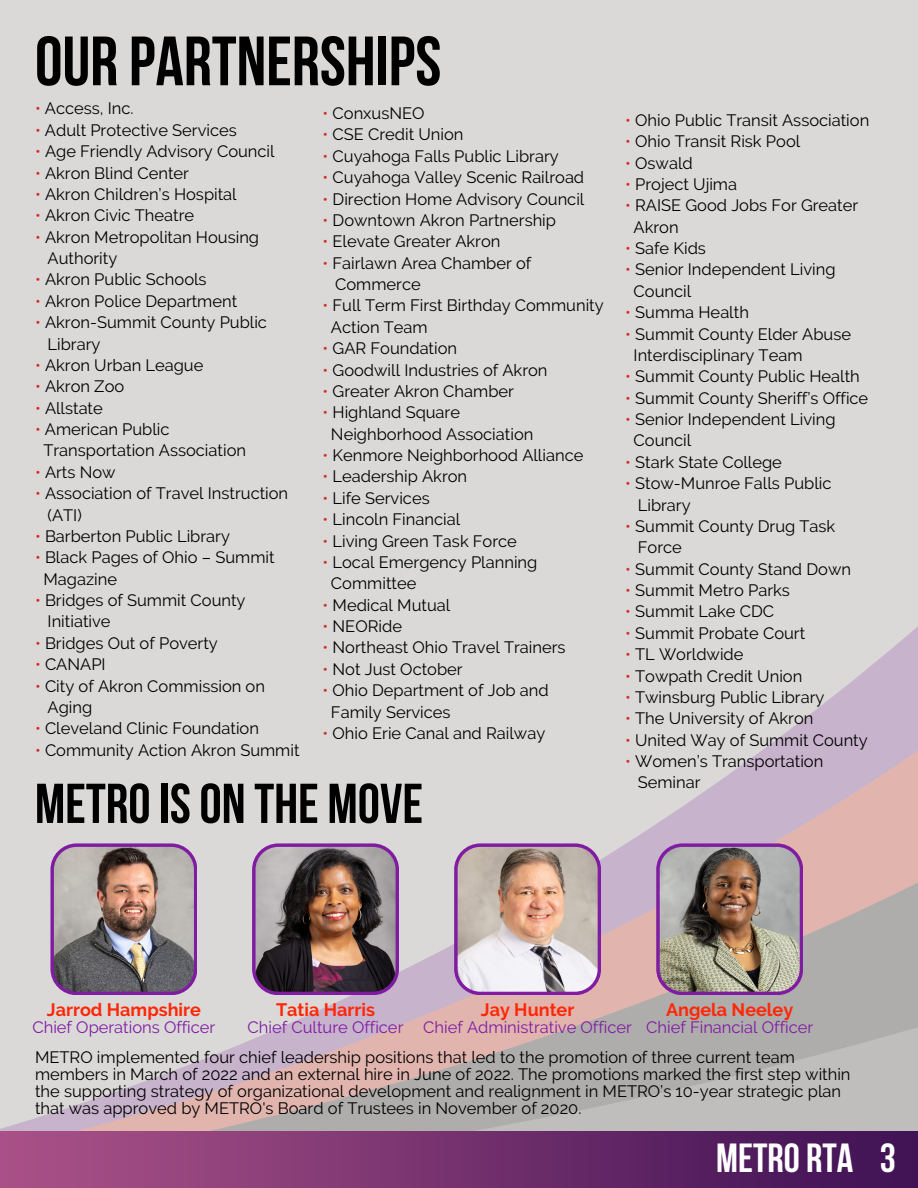
<style>
.page{position:relative;width:918px;height:1188px;background:#fff}
.page>*{position:absolute;margin:0;border:0;box-sizing:border-box;transform-origin:0 0}
.t1{font:700 69.6px "Bebas Neue";color:#000}
.t2{font:700 56.1px "Bebas Neue";color:#000}
.t3{font:700 40.5px "Bebas Neue";color:#fff}
.t4{font:700 18px "Raleway";color:#ff2706}
.t5{font:16.5px/21.3px "Raleway";color:#000}
.t6{font:16.5px "Raleway";color:#801ca2}
.s1{color:#d62f22}
</style>
<div class="page">
<div style="left:0;top:0;width:918px;height:125px;background:#dad9d8"></div>
<div style="left:0;top:125px;width:918px;height:303px;background:#dad9d8"></div>
<div style="left:0;top:428px;width:918px;height:333px;background:#dad9d8"></div>
<svg style="left:0;top:761px;width:918px;height:371px;background:#cdc2c4"></svg>
<img style="left:50px;top:843px;width:147px;height:152px">
<img style="left:656px;top:843px;width:147px;height:152px">
<img style="left:454px;top:843px;width:147px;height:152px">
<img style="left:252px;top:843px;width:147px;height:152px">
<img style="left:0;top:1132px;width:918px;height:56px">
<h1 class="t1" style="left:35px;top:33px;width:408px">OUR PARTNERSHIPS</h1>
<p class="t5" style="left:35px;top:98px;width:100px"><span class="s1">•</span> Access, Inc.</p>
<p class="t5" style="left:35px;top:119px;width:203px"><span class="s1">•</span> Adult Protective Services</p>
<p class="t5" style="left:35px;top:141px;width:241px"><span class="s1">•</span> Age Friendly Advisory Council</p>
<p class="t5" style="left:35px;top:162px;width:156px"><span class="s1">•</span> Akron Blind Center</p>
<p class="t5" style="left:35px;top:183px;width:203px"><span class="s1">•</span> Akron Children’s Hospital</p>
<p class="t5" style="left:35px;top:205px;width:161px"><span class="s1">•</span> Akron Civic Theatre</p>
<p class="t5" style="left:48px;top:226px;width:213px;text-indent:-13px"><span class="s1">•</span> Akron Metropolitan Housing<br>Authority</p>
<p class="t5" style="left:35px;top:269px;width:173px"><span class="s1">•</span> Akron Public Schools</p>
<p class="t5" style="left:35px;top:290px;width:204px"><span class="s1">•</span> Akron Police Department</p>
<p class="t5" style="left:48px;top:312px;width:221px;text-indent:-13px"><span class="s1">•</span> Akron-Summit County Public<br>Library</p>
<p class="t5" style="left:35px;top:354px;width:170px"><span class="s1">•</span> Akron Urban League</p>
<p class="t5" style="left:35px;top:376px;width:91px"><span class="s1">•</span> Akron Zoo</p>
<p class="t5" style="left:35px;top:397px;width:69px"><span class="s1">•</span> Allstate</p>
<p class="t5" style="left:43px;top:419px;width:204px;text-indent:-8px"><span class="s1">•</span> American Public<br>Transportation Association</p>
<p class="t5" style="left:35px;top:461px;width:82px"><span class="s1">•</span> Arts Now</p>
<p class="t5" style="left:48px;top:483px;width:242px;text-indent:-13px"><span class="s1">•</span> Association of Travel Instruction (ATI)</p>
<p class="t5" style="left:35px;top:525px;width:196px"><span class="s1">•</span> Barberton Public Library</p>
<p class="t5" style="left:43px;top:547px;width:233px;text-indent:-8px"><span class="s1">•</span> Black Pages of Ohio – Summit<br>Magazine</p>
<p class="t5" style="left:48px;top:590px;width:199px;text-indent:-13px"><span class="s1">•</span> Bridges of Summit County<br>Initiative</p>
<p class="t5" style="left:35px;top:632px;width:184px"><span class="s1">•</span> Bridges Out of Poverty</p>
<p class="t5" style="left:35px;top:654px;width:72px"><span class="s1">•</span> CANAPI</p>
<p class="t5" style="left:48px;top:675px;width:219px;text-indent:-13px"><span class="s1">•</span> City of Akron Commission on<br>Aging</p>
<p class="t5" style="left:35px;top:718px;width:226px"><span class="s1">•</span> Cleveland Clinic Foundation</p>
<p class="t5" style="left:35px;top:739px;width:266px"><span class="s1">•</span> Community Action Akron Summit</p>
<p class="t5" style="left:323px;top:103px;width:104px"><span class="s1">•</span> ConxusNEO</p>
<p class="t5" style="left:323px;top:124px;width:142px"><span class="s1">•</span> CSE Credit Union</p>
<p class="t5" style="left:323px;top:145px;width:238px"><span class="s1">•</span> Cuyahoga Falls Public Library</p>
<p class="t5" style="left:323px;top:167px;width:263px"><span class="s1">•</span> Cuyahoga Valley Scenic Railroad</p>
<p class="t5" style="left:323px;top:188px;width:263px"><span class="s1">•</span> Direction Home Advisory Council</p>
<p class="t5" style="left:323px;top:209px;width:235px"><span class="s1">•</span> Downtown Akron Partnership</p>
<p class="t5" style="left:323px;top:231px;width:179px"><span class="s1">•</span> Elevate Greater Akron</p>
<p class="t5" style="left:335px;top:252px;width:198px;text-indent:-13px"><span class="s1">•</span> Fairlawn Area Chamber of<br>Commerce</p>
<p class="t5" style="left:331px;top:295px;width:274px;text-indent:-8px"><span class="s1">•</span> Full Term First Birthday Community<br>Action Team</p>
<p class="t5" style="left:323px;top:338px;width:136px"><span class="s1">•</span> GAR Foundation</p>
<p class="t5" style="left:323px;top:359px;width:226px"><span class="s1">•</span> Goodwill Industries of Akron</p>
<p class="t5" style="left:323px;top:380px;width:193px"><span class="s1">•</span> Greater Akron Chamber</p>
<p class="t5" style="left:331px;top:402px;width:204px;text-indent:-8px"><span class="s1">•</span> Highland Square<br>Neighborhood Association</p>
<p class="t5" style="left:323px;top:445px;width:262px"><span class="s1">•</span> Kenmore Neighborhood Alliance</p>
<p class="t5" style="left:323px;top:466px;width:146px"><span class="s1">•</span> Leadership Akron</p>
<p class="t5" style="left:323px;top:487px;width:109px"><span class="s1">•</span> Life Services</p>
<p class="t5" style="left:323px;top:509px;width:139px"><span class="s1">•</span> Lincoln Financial</p>
<p class="t5" style="left:323px;top:530px;width:196px"><span class="s1">•</span> Living Green Task Force</p>
<p class="t5" style="left:331px;top:551px;width:208px;text-indent:-8px"><span class="s1">•</span> Local Emergency Planning<br>Committee</p>
<p class="t5" style="left:323px;top:594px;width:129px"><span class="s1">•</span> Medical Mutual</p>
<p class="t5" style="left:323px;top:616px;width:81px"><span class="s1">•</span> NEORide</p>
<p class="t5" style="left:323px;top:637px;width:245px"><span class="s1">•</span> Northeast Ohio Travel Trainers</p>
<p class="t5" style="left:323px;top:658px;width:142px"><span class="s1">•</span> Not Just October</p>
<p class="t5" style="left:331px;top:680px;width:219px;text-indent:-8px"><span class="s1">•</span> Ohio Department of Job and<br>Family Services</p>
<p class="t5" style="left:323px;top:722px;width:224px"><span class="s1">•</span> Ohio Erie Canal and Railway</p>
<h2 class="t2" style="left:35px;top:781px;width:390px">METROISON THE MOVE</h2>
<p class="t5" style="left:625px;top:109px;width:246px"><span class="s1">•</span> Ohio Public Transit Association</p>
<p class="t5" style="left:625px;top:131px;width:177px"><span class="s1">•</span> Ohio Transit Risk Pool</p>
<p class="t5" style="left:625px;top:152px;width:69px"><span class="s1">•</span> Oswald</p>
<p class="t5" style="left:625px;top:173px;width:113px"><span class="s1">•</span> Project Ujima</p>
<p class="t5" style="left:634px;top:195px;width:226px;text-indent:-8px"><span class="s1">•</span> RAISE Good Jobs For Greater<br>Akron</p>
<p class="t5" style="left:625px;top:238px;width:82px"><span class="s1">•</span> Safe Kids</p>
<p class="t5" style="left:634px;top:259px;width:204px;text-indent:-8px"><span class="s1">•</span> Senior Independent Living<br>Council</p>
<p class="t5" style="left:625px;top:302px;width:125px"><span class="s1">•</span> Summa Health</p>
<p class="t5" style="left:634px;top:323px;width:219px;text-indent:-8px"><span class="s1">•</span> Summit County Elder Abuse<br>Interdisciplinary Team</p>
<p class="t5" style="left:625px;top:366px;width:236px"><span class="s1">•</span> Summit County Public Health</p>
<p class="t5" style="left:625px;top:387px;width:245px"><span class="s1">•</span> Summit County Sheriff’s Office</p>
<p class="t5" style="left:634px;top:409px;width:204px;text-indent:-8px"><span class="s1">•</span> Senior Independent Living<br>Council</p>
<p class="t5" style="left:625px;top:451px;width:158px"><span class="s1">•</span> Stark State College</p>
<p class="t5" style="left:638px;top:473px;width:195px;text-indent:-13px"><span class="s1">•</span> Stow-Munroe Falls Public<br>Library</p>
<p class="t5" style="left:638px;top:515px;width:199px;text-indent:-13px"><span class="s1">•</span> Summit County Drug Task<br>Force</p>
<p class="t5" style="left:625px;top:558px;width:227px"><span class="s1">•</span> Summit County Stand Down</p>
<p class="t5" style="left:625px;top:580px;width:166px"><span class="s1">•</span> Summit Metro Parks</p>
<p class="t5" style="left:625px;top:601px;width:151px"><span class="s1">•</span> Summit Lake CDC</p>
<p class="t5" style="left:625px;top:622px;width:182px"><span class="s1">•</span> Summit Probate Court</p>
<p class="t5" style="left:625px;top:644px;width:120px"><span class="s1">•</span> TL Worldwide</p>
<p class="t5" style="left:625px;top:665px;width:179px"><span class="s1">•</span> Towpath Credit Union</p>
<p class="t5" style="left:625px;top:686px;width:201px"><span class="s1">•</span> Twinsburg Public Library</p>
<p class="t5" style="left:625px;top:708px;width:190px"><span class="s1">•</span> The University of Akron</p>
<p class="t5" style="left:625px;top:729px;width:244px"><span class="s1">•</span> United Way of Summit County</p>
<p class="t5" style="left:638px;top:751px;width:187px;text-indent:-13px"><span class="s1">•</span> Women’s Transportation<br>Seminar</p>
<p class="t4" style="left:47px;top:999px;width:156px">Jarrod Hampshire</p>
<p class="t6" style="left:32px;top:1017px;width:185px">Chief Operations Officer</p>
<p class="t4" style="left:276px;top:999px;width:100px">Tatia Harris</p>
<p class="t6" style="left:248px;top:1017px;width:157px">Chief Culture Officer</p>
<p class="t4" style="left:481px;top:999px;width:95px">Jay Hunter</p>
<p class="t6" style="left:423px;top:1017px;width:210px">Chief Administrative Officer</p>
<p class="t4" style="left:666px;top:999px;width:129px">Angela Neeley</p>
<p class="t6" style="left:646px;top:1017px;width:169px">Chief Financial Officer</p>
<p class="t5" style="left:35px;top:1049px;width:817px;line-height:16.8px">METRO implemented four chief leadership positions that led to the promotion of three current team members in March of 2022 and an external hire in June of 2022. The promotions marked the first step within the supporting strategy of organizational development and realignment in METRO’s 10-year strategic plan that was approved by METRO's Board of Trustees in November of 2020.</p>
<h3 class="t3" style="left:716px;top:1141px;width:181px">METRO RTA 3</h3>
</div>
